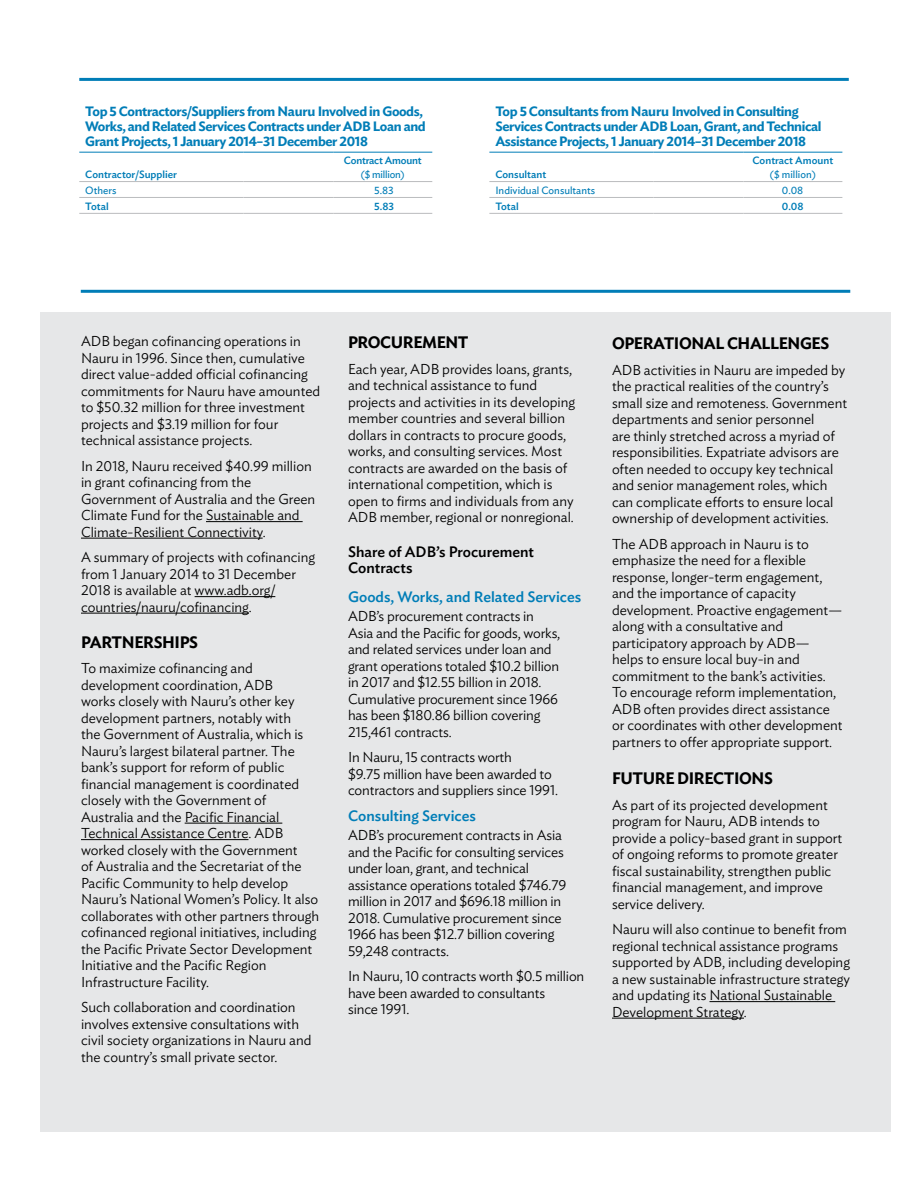
<style>
.page{position:relative;width:918px;height:1188px;background:#fff}
.page>*{position:absolute;margin:0;border:0;box-sizing:border-box;transform-origin:0 0}
.t1{font:600 16.5px "Ideal Sans";letter-spacing:-.025em;color:#000}
.t2{font:500 15px "Ideal Sans";color:#007db7}
.t3{font:500 15px/16.5px "Ideal Sans";color:#000}
.t4{font:300 14.25px/16.5px "Ideal Sans";color:#000}
.t5{font:600 13.5px/15px "Ideal Sans";letter-spacing:-.03em;color:#007db7}
.t6{font:500 10.5px "Ideal Sans";color:#007db7}
.t7{font:10.5px "Ideal Sans";color:#007db7}
.t8{font:500 10.5px "Ideal Sans";letter-spacing:-.02em;color:#007db7}
.t9{font:10.5px "Ideal Sans";letter-spacing:-.02em;color:#007db7}
</style>
<div class="page">
<div style="left:40px;top:44px;width:851px;height:1088px;background:#e6e7e8"></div>
<hr style="left:206px;top:521px;width:97px;height:1px;background:#000">
<hr style="left:81px;top:538px;width:182px;height:1px;background:#000">
<hr style="left:195px;top:596px;width:80px;height:1px;background:#000">
<hr style="left:81px;top:613px;width:168px;height:1px;background:#000">
<hr style="left:185px;top:823px;width:97px;height:1px;background:#000">
<hr style="left:81px;top:839px;width:167px;height:1px;background:#000">
<hr style="left:710px;top:1001px;width:125px;height:1px;background:#000">
<hr style="left:612px;top:1018px;width:132px;height:1px;background:#000">
<div style="left:33px;top:38px;width:863px;height:273px;background:#fff"></div>
<hr style="left:79px;top:78px;width:770px;height:3px;background:#007db7">
<hr style="left:81px;top:290px;width:769px;height:3px;background:#007db7">
<hr style="left:489px;top:152px;width:165px;height:1px;background:#007db7">
<hr style="left:654px;top:152px;width:89px;height:1px;background:#007db7">
<hr style="left:743px;top:152px;width:99px;height:1px;background:#007db7">
<hr style="left:489px;top:181px;width:165px;height:1px;background:#babcbe">
<hr style="left:654px;top:181px;width:89px;height:1px;background:#babcbe">
<hr style="left:743px;top:181px;width:99px;height:1px;background:#babcbe">
<hr style="left:489px;top:197px;width:165px;height:1px;background:#babcbe">
<hr style="left:489px;top:213px;width:165px;height:1px;background:#babcbe">
<hr style="left:654px;top:197px;width:89px;height:1px;background:#babcbe">
<hr style="left:654px;top:213px;width:89px;height:1px;background:#babcbe">
<hr style="left:743px;top:197px;width:99px;height:1px;background:#babcbe">
<hr style="left:743px;top:213px;width:99px;height:1px;background:#babcbe">
<hr style="left:79px;top:152px;width:165px;height:1px;background:#007db7">
<hr style="left:244px;top:152px;width:89px;height:1px;background:#007db7">
<hr style="left:333px;top:152px;width:99px;height:1px;background:#007db7">
<hr style="left:79px;top:181px;width:165px;height:1px;background:#babcbe">
<hr style="left:244px;top:181px;width:89px;height:1px;background:#babcbe">
<hr style="left:333px;top:181px;width:99px;height:1px;background:#babcbe">
<hr style="left:79px;top:197px;width:165px;height:1px;background:#babcbe">
<hr style="left:244px;top:197px;width:89px;height:1px;background:#babcbe">
<hr style="left:333px;top:197px;width:99px;height:1px;background:#babcbe">
<hr style="left:79px;top:213px;width:165px;height:1px;background:#babcbe">
<hr style="left:244px;top:213px;width:89px;height:1px;background:#babcbe">
<hr style="left:333px;top:213px;width:99px;height:1px;background:#babcbe">
<p class="t5" style="left:85px;top:103px;width:342px">Top 5 Contractors/Suppliers from Nauru Involved in Goods,<br>Works, and Related Services Contracts under ADB Loan and<br>Grant Projects, 1 January 2014–31 December 2018</p>
<p class="t6" style="left:85px;top:166px;width:93px">Contractor/Supplier</p>
<p class="t8" style="left:344px;top:153px;width:79px">Contract Amount</p>
<p class="t9" style="left:361px;top:166px;width:46px">($ million)</p>
<p class="t5" style="left:495px;top:103px;width:328px">Top 5 Consultants from Nauru Involved in Consulting<br>Services Contracts under ADB Loan, Grant, and Technical<br>Assistance Projects, 1 January 2014–31 December 2018</p>
<p class="t6" style="left:495px;top:166px;width:52px">Consultant</p>
<p class="t6" style="left:753px;top:153px;width:82px">Contract Amount</p>
<p class="t7" style="left:770px;top:166px;width:48px">($ million)</p>
<p class="t7" style="left:85px;top:182px;width:33px">Others</p>
<p class="t7" style="left:374px;top:182px;width:21px">5.83</p>
<p class="t6" style="left:85px;top:198px;width:25px">Total</p>
<p class="t6" style="left:374px;top:198px;width:21px">5.83</p>
<p class="t7" style="left:495px;top:182px;width:101px">Individual Consultants</p>
<p class="t7" style="left:782px;top:182px;width:23px">0.08</p>
<p class="t6" style="left:495px;top:198px;width:25px">Total</p>
<p class="t6" style="left:782px;top:198px;width:23px">0.08</p>
<p class="t4" style="left:81px;top:332px;width:241px">ADB began cofinancing operations in Nauru in 1996. Since then, cumulative direct value-added official cofinancing commitments for Nauru have amounted to $50.32 million for three investment projects and $3.19 million for four technical assistance projects.</p>
<p class="t4" style="left:81px;top:456px;width:236px">In 2018, Nauru received $40.99 million in grant cofinancing from the Government of Australia and the Green Climate Fund for the Sustainable and Climate-Resilient Connectivity.</p>
<p class="t4" style="left:81px;top:548px;width:236px">A summary of projects with cofinancing from 1 January 2014 to 31 December 2018 is available at www.adb.org/ countries/nauru/cofinancing.</p>
<p class="t1" style="left:81px;top:629px;width:119px">PARTNERSHIPS</p>
<p class="t4" style="left:81px;top:659px;width:240px">To maximize cofinancing and development coordination, ADB<br>works closely with Nauru’s other key development partners, notably with<br>the Government of Australia, which is Nauru’s largest bilateral partner. The bank’s support for reform of public financial management is coordinated closely with the Government of Australia and the Pacific Financial Technical Assistance Centre. ADB worked closely with the Government<br>of Australia and the Secretariat of the Pacific Community to help develop Nauru’s National Women’s Policy. It also collaborates with other partners through cofinanced regional initiatives, including the Pacific Private Sector Development Initiative and the Pacific Region Infrastructure Facility.</p>
<p class="t4" style="left:81px;top:998px;width:232px">Such collaboration and coordination involves extensive consultations with civil society organizations in Nauru and the country’s small private sector.</p>
<p class="t1" style="left:348px;top:329px;width:122px">PROCUREMENT</p>
<p class="t4" style="left:348px;top:359px;width:229px">Each year, ADB provides loans, grants, and technical assistance to fund projects and activities in its developing member countries and several billion dollars in contracts to procure goods, works, and consulting services. Most contracts are awarded on the basis of international competition, which is open to firms and individuals from any ADB member, regional or nonregional.</p>
<p class="t3" style="left:348px;top:542px;width:188px">Share of ADB’s Procurement<br>Contracts</p>
<p class="t2" style="left:348px;top:585px;width:235px">Goods, Works, and Related Services</p>
<p class="t4" style="left:348px;top:607px;width:214px">ADB’s procurement contracts in Asia and the Pacific for goods, works, and related services under loan and grant operations totaled $10.2 billion in 2017 and $12.55 billion in 2018.<br>Cumulative procurement since 1966 has been $180.86 billion covering 215,461 contracts.</p>
<p class="t4" style="left:348px;top:748px;width:212px">In Nauru, 15 contracts worth<br>$9.75 million have been awarded to contractors and suppliers since 1991.</p>
<p class="t2" style="left:348px;top:804px;width:129px">Consulting Services</p>
<p class="t4" style="left:348px;top:826px;width:220px">ADB’s procurement contracts in Asia and the Pacific for consulting services under loan, grant, and technical assistance operations totaled $746.79 million in 2017 and $696.18 million in 2018. Cumulative procurement since 1966 has been $12.7 billion covering 59,248 contracts.</p>
<p class="t4" style="left:348px;top:967px;width:238px">In Nauru, 10 contracts worth $0.5 million have been awarded to consultants<br>since 1991.</p>
<p class="t1" style="left:612px;top:330px;width:219px">OPERATIONAL CHALLENGES</p>
<p class="t4" style="left:612px;top:360px;width:237px">ADB activities in Nauru are impeded by the practical realities of the country’s small size and remoteness. Government departments and senior personnel<br>are thinly stretched across a myriad of responsibilities. Expatriate advisors are often needed to occupy key technical and senior management roles, which can complicate efforts to ensure local ownership of development activities.</p>
<p class="t4" style="left:612px;top:534px;width:232px">The ADB approach in Nauru is to emphasize the need for a flexible response, longer-term engagement, and the importance of capacity development. Proactive engagement— along with a consultative and participatory approach by ADB— helps to ensure local buy-in and commitment to the bank’s activities.<br>To encourage reform implementation, ADB often provides direct assistance or coordinates with other development partners to offer appropriate support.</p>
<p class="t1" style="left:612px;top:765px;width:162px">FUTURE DIRECTIONS</p>
<p class="t4" style="left:612px;top:795px;width:232px">As part of its projected development program for Nauru, ADB intends to provide a policy-based grant in support of ongoing reforms to promote greater fiscal sustainability, strengthen public financial management, and improve service delivery.</p>
<p class="t4" style="left:612px;top:920px;width:240px">Nauru will also continue to benefit from regional technical assistance programs supported by ADB, including developing a new sustainable infrastructure strategy and updating its National Sustainable Development Strategy.</p>
</div>
